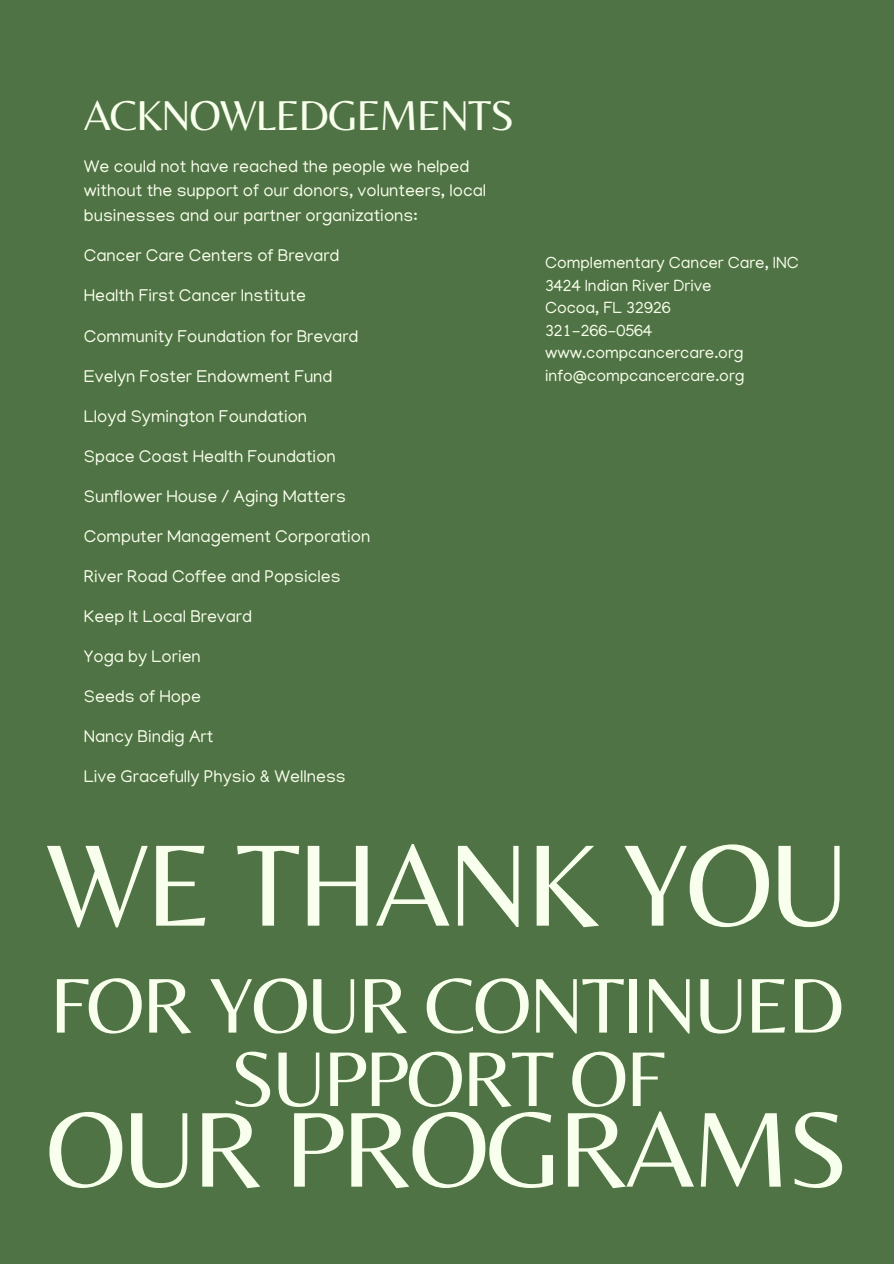
<style>
.page{position:relative;width:894px;height:1264px;background:#fff}
.page>*{position:absolute;margin:0;border:0;box-sizing:border-box;transform-origin:0 0}
.t1{font:120.45px "Belleza";letter-spacing:-.03em;color:#f9ffed}
.t2{font:110.85px "Belleza";letter-spacing:-.03em;color:#f9ffed}
.t3{font:80.7px/73.3px "Belleza";letter-spacing:-.03em;color:#f9ffed;text-align:center}
.t4{font:43.35px "Belleza";letter-spacing:-.03em;color:#f9ffed}
.t5{font:17.4px/24.8px "Manjari";color:#f9ffed}
.t6{font:16.65px/22.5px "Manjari";color:#f9ffed}
</style>
<div class="page">
<div style="left:0;top:0;width:893px;height:1263px;background:#4f7344"></div>
<h3 class="t4" style="left:84px;top:90px;width:432px">ACKNOWLEDGEMENTS</h3>
<p class="t5" style="left:84px;top:156px;width:404px">We could not have reached the people we helped without the support of our donors, volunteers, local businesses and our partner organizations:</p>
<p class="t5" style="left:84px;top:246px;width:257px">Cancer Care Centers of Brevard</p>
<p class="t5" style="left:84px;top:286px;width:223px">Health First Cancer Institute</p>
<p class="t5" style="left:84px;top:326px;width:276px">Community Foundation for Brevard</p>
<p class="t5" style="left:84px;top:366px;width:250px">Evelyn Foster Endowment Fund</p>
<p class="t5" style="left:84px;top:406px;width:225px">Lloyd Symington Foundation</p>
<p class="t5" style="left:84px;top:446px;width:253px">Space Coast Health Foundation</p>
<p class="t5" style="left:84px;top:486px;width:263px">Sunflower House / Aging Matters</p>
<p class="t5" style="left:84px;top:526px;width:288px">Computer Management Corporation</p>
<p class="t5" style="left:84px;top:566px;width:258px">River Road Coffee and Popsicles</p>
<p class="t5" style="left:84px;top:606px;width:170px">Keep It Local Brevard</p>
<p class="t5" style="left:84px;top:646px;width:118px">Yoga by Lorien</p>
<p class="t5" style="left:84px;top:686px;width:119px">Seeds of Hope</p>
<p class="t5" style="left:84px;top:726px;width:131px">Nancy Bindig Art</p>
<p class="t5" style="left:84px;top:766px;width:263px">Live Gracefully Physio &amp; Wellness</p>
<p class="t6" style="left:545px;top:254px;width:255px">Complementary Cancer Care, INC<br>3424 Indian River Drive<br>Cocoa, FL 32926<br>321-266-0564 www.compcancercare.org info@compcancercare.org</p>
<h1 class="t1" style="left:46px;top:813px;width:804px">WE THANK YOU</h1>
<h3 class="t3" style="left:50px;top:967px;width:796px">FOR YOUR CONTINUED<br>SUPPORT OF</h3>
<h2 class="t2" style="left:46px;top:1083px;width:804px">OUR PROGRAMS</h2>
</div>
